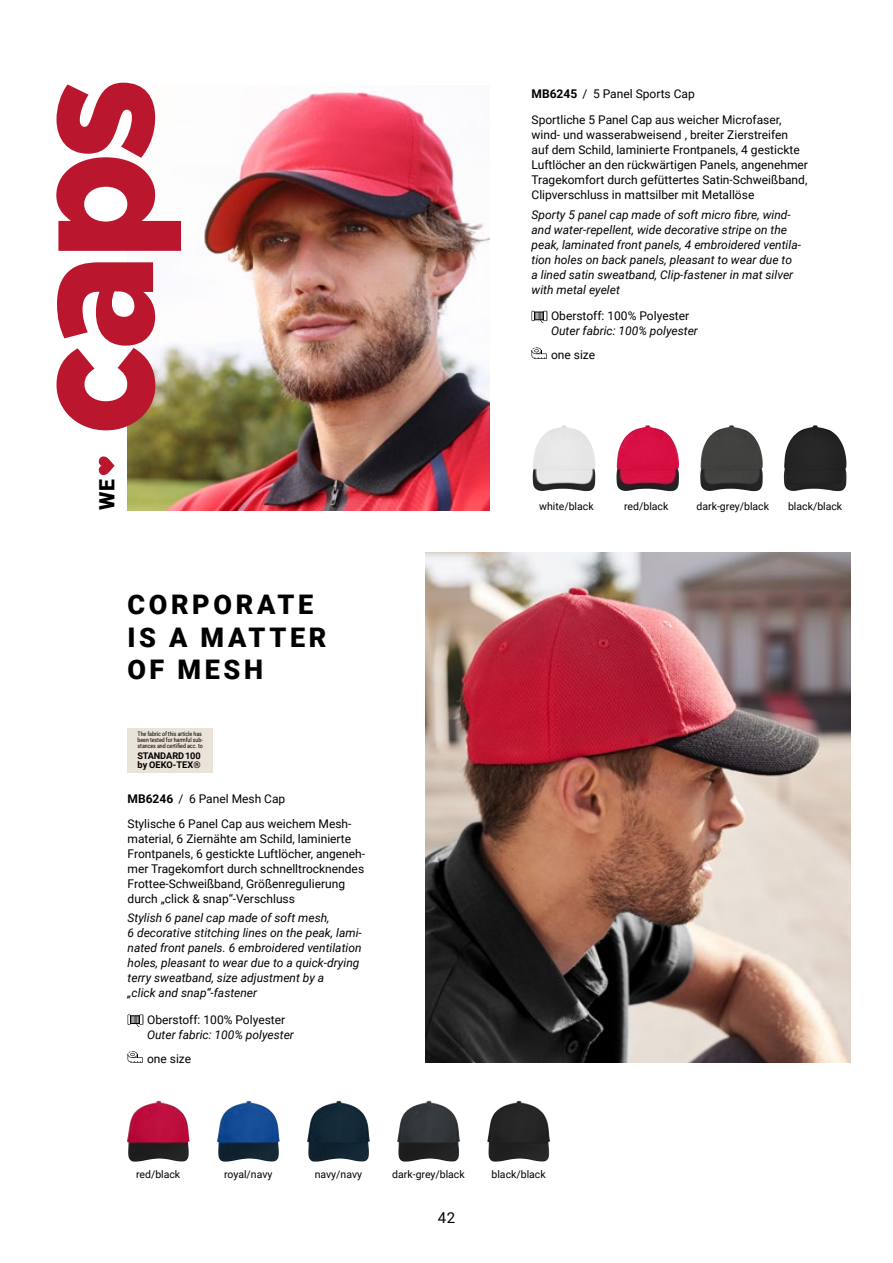
<style>
.page{position:relative;width:893px;height:1263px;background:#fff}
.page>*{position:absolute;margin:0;border:0;box-sizing:border-box;transform-origin:0 0}
.t1{font:900 174.9px "Gotham";color:#ba172e;scale:.9 1}
.t2{font:900 27px/32.4px "Roboto";letter-spacing:.135em;color:#000}
.t3{font:900 21.15px "Roboto";color:#000}
.t4{font:15px "Roboto";color:#000}
.t5{font:12px/15px "Roboto";color:#000}
.t6{font:italic 12px/15px "Roboto";color:#000}
.t7{font:10.5px "Roboto";color:#000}
.t8{font:700 9.15px/8.9px "Roboto";letter-spacing:-.005em;color:#000}
.t9{font:6.15px/6px "Roboto Condensed";letter-spacing:-.01em;color:#000}
.s1{font-weight:700}
</style>
<div class="page">
<img style="left:128px;top:92px;width:361px;height:418px">
<img style="left:425px;top:553px;width:425px;height:510px">
<svg style="left:531px;top:311px;width:16px;height:12px"></svg>
<svg style="left:531px;top:347px;width:16px;height:12px"></svg>
<img style="left:784px;top:425px;width:36px;height:66px">
<img style="left:487px;top:1101px;width:62px;height:61px">
<img style="left:700px;top:425px;width:33px;height:66px">
<img style="left:397px;top:1101px;width:62px;height:61px">
<img style="left:616px;top:425px;width:35px;height:66px">
<img style="left:307px;top:1101px;width:62px;height:61px">
<img style="left:533px;top:425px;width:35px;height:66px">
<img style="left:217px;top:1101px;width:62px;height:61px">
<img style="left:127px;top:1101px;width:62px;height:61px">
<svg style="left:128px;top:1014px;width:15px;height:13px"></svg>
<svg style="left:128px;top:1051px;width:15px;height:12px"></svg>
<svg style="left:99px;top:456px;width:16px;height:19px"></svg>
<div style="left:128px;top:729px;width:85px;height:44px;background:#eae3d9"></div>
<h1 class="t1" style="left:-10px;top:435px;width:398px;rotate:-90deg">caps</h1>
<h3 class="t3" style="left:92px;top:510px;width:32px;rotate:-90deg">WE</h3>
<h2 class="t2" style="left:127px;top:587px;width:201px">CORPORATE<br>IS A MATTER<br>OF MESH</h2>
<p class="t9" style="left:138px;top:731px;width:67px">The fabric of this article has been tested for harmful sub&shy;stances and certified acc. to</p>
<p class="t8" style="left:138px;top:751px;width:65px">STANDARD100 by OEKO-TEX®</p>
<p class="t5" style="left:128px;top:790px;width:159px"><span class="s1">MB6246</span> / 6 Panel Mesh Cap</p>
<p class="t5" style="left:128px;top:816px;width:239px">Stylische 6 Panel Cap aus weichem Mesh&shy;material, 6 Ziernähte am Schild, laminierte Frontpanels, 6 gestickte Luftlöcher, angeneh&shy;mer Tragekomfort durch schnelltrocknendes Frottee-Schweißband, Größenregulierung durch „click &amp; snap“-Verschluss</p>
<p class="t6" style="left:128px;top:910px;width:236px">Stylish 6 panel cap made of soft mesh,<br>6 decorative stitching lines on the peak, lami&shy;nated front panels. 6 embroidered ventilation holes, pleasant to wear due to a quick-drying terry sweatband, size adjustment by a<br>„click and snap“-fastener</p>
<p class="t5" style="left:147px;top:1012px;width:140px">Oberstoff: 100% Polyester</p>
<p class="t6" style="left:147px;top:1027px;width:148px">Outer fabric: 100% polyester</p>
<p class="t5" style="left:147px;top:1050px;width:46px">one size</p>
<p class="t5" style="left:532px;top:81px;width:251px;line-height:26px"><span class="s1">MB6245</span> / 5 Panel Sports Cap<br>Sportliche 5 Panel Cap aus weicher Microfaser,</p>
<p class="t5" style="left:532px;top:127px;width:278px">wind- und wasserabweisend , breiter Zierstreifen auf dem Schild, laminierte Frontpanels, 4 gestickte Luftlöcher an den rückwärtigen Panels, angenehmer Tragekomfort durch gefüttertes Satin-Schweißband, Clipverschluss in mattsilber mit Metallöse</p>
<p class="t6" style="left:532px;top:206px;width:271px">Sporty 5 panel cap made of soft micro fibre, wind&shy;and water-repellent, wide decorative stripe on the peak, laminated front panels, 4 embroidered ventila&shy;tion holes on back panels, pleasant to wear due to a lined satin sweatband, Clip-fastener in mat silver with metal eyelet</p>
<p class="t5" style="left:551px;top:308px;width:140px">Oberstoff: 100% Polyester</p>
<p class="t6" style="left:551px;top:323px;width:148px">Outer fabric: 100% polyester</p>
<p class="t5" style="left:551px;top:347px;width:46px">one size</p>
<p class="t7" style="left:539px;top:499px;width:56px">white/black</p>
<p class="t7" style="left:624px;top:499px;width:46px">red/black</p>
<p class="t7" style="left:697px;top:499px;width:74px">dark-grey/black</p>
<p class="t7" style="left:788px;top:499px;width:56px">black/black</p>
<p class="t7" style="left:136px;top:1167px;width:46px">red/black</p>
<p class="t7" style="left:224px;top:1167px;width:50px">royal/navy</p>
<p class="t7" style="left:315px;top:1167px;width:49px">navy/navy</p>
<p class="t7" style="left:392px;top:1167px;width:74px">dark-grey/black</p>
<p class="t4" style="left:438px;top:1207px;width:19px">42</p>
<p class="t7" style="left:491px;top:1167px;width:56px">black/black</p>
</div>
